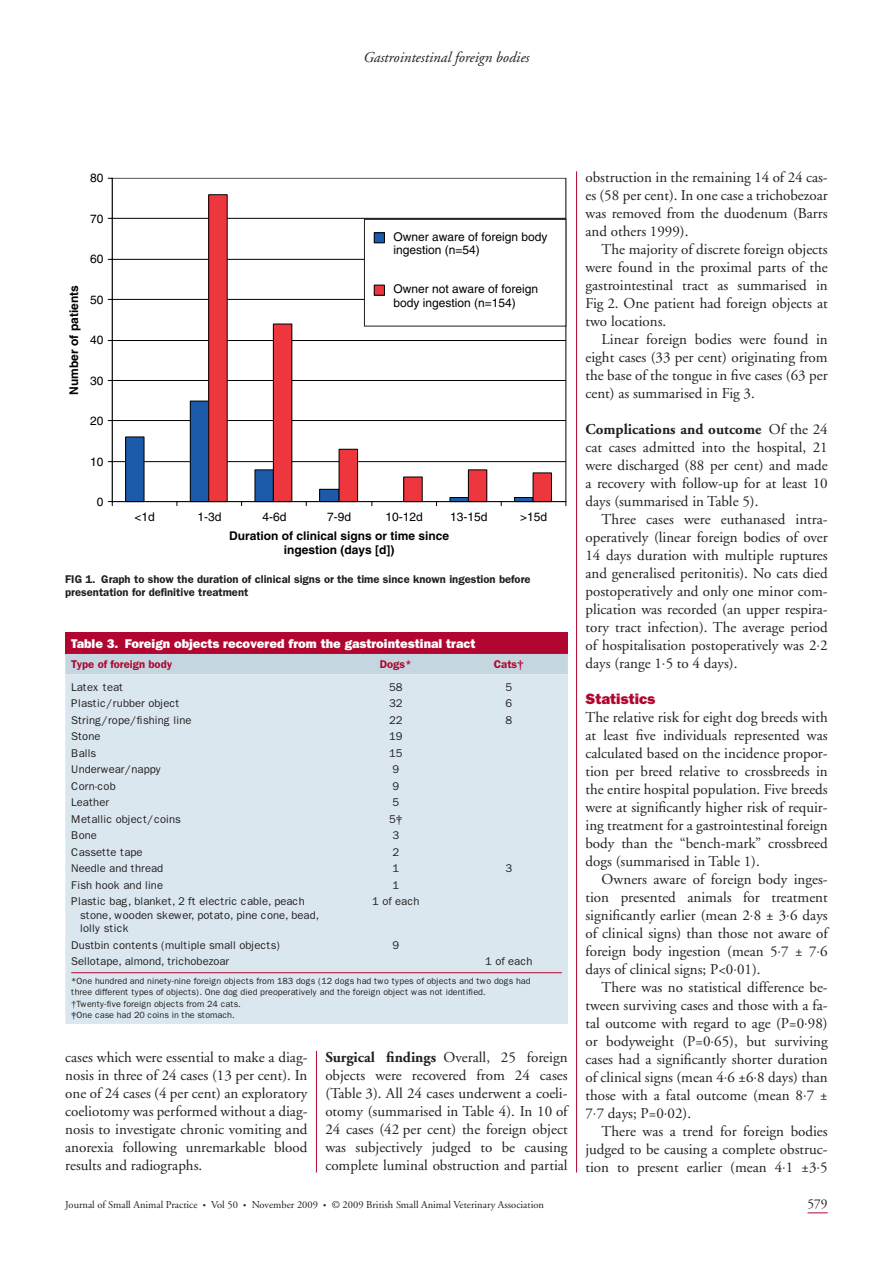
<style>
.page{position:relative;width:893px;height:1263px;background:#fff}
.page>*{position:absolute;margin:0;border:0;box-sizing:border-box;transform-origin:0 0}
.t1{font:15px/18px "Adobe Garamond";color:#231f20;text-align:justify}
.t2{font:italic 15px "Adobe Garamond";color:#231f20}
.t3{font:800 15px "Franklin Gothic";color:#b00630}
.t4{font:13.5px "Adobe Garamond";color:#231f20}
.t5{font:800 12.75px "Franklin Gothic";color:#fff}
.t6{font:12px/13.5px "Helvetica";color:#000}
.t7{font:700 12px/13.5px "Helvetica";color:#000;text-align:center}
.t8{font:11.25px/13.5px "Franklin Gothic";color:#231f20}
.t9{font:600 11.25px/13.5px "Franklin Gothic";color:#231f20}
.t10{font:600 11.25px "Franklin Gothic";color:#b00630}
.t11{font:10.5px "Adobe Garamond";color:#231f20}
.t12{font:9px/11.2px "Franklin Gothic";color:#231f20}
.s1{font-weight:700}
.s2{font-size:8.25px}
</style>
<div class="page">
<svg style="left:807px;top:1212px;width:21px;height:1px"></svg>
<hr style="left:576px;top:171px;width:1px;height:1001px;background:#b00630">
<svg style="left:107px;top:178px;width:459px;height:328px"></svg>
<div style="left:364px;top:219px;width:202px;height:107px;background:#fff"></div>
<div style="left:364px;top:219px;width:202px;height:107px;border:1px solid #231f20"></div>
<div style="left:374px;top:233px;width:10px;height:10px;background:#1b5baa"></div>
<div style="left:374px;top:232px;width:11px;height:11px;border:1px solid #000"></div>
<div style="left:374px;top:285px;width:10px;height:10px;background:#ee363e"></div>
<div style="left:374px;top:285px;width:11px;height:11px;border:1px solid #000"></div>
<div style="left:65px;top:632px;width:503px;height:22px;background:#b00630"></div>
<div style="left:65px;top:654px;width:503px;height:20px;background:#c4d7e1"></div>
<div style="left:65px;top:674px;width:503px;height:350px;background:#dae7ee"></div>
<hr style="left:71px;top:972px;width:491px;height:1px;background:#b00630">
<hr style="left:316px;top:1051px;width:1px;height:121px;background:#b00630">
<p class="t2" style="left:363px;top:51px;width:167px">Gastrointestinal foreign bodies</p>
<p class="t6" style="left:90px;top:173px;width:15px">80</p>
<p class="t6" style="left:90px;top:213px;width:15px">70</p>
<p class="t7" style="left:68px;top:395px;width:111px;rotate:-90deg">Number of patients</p>
<p class="t6" style="left:90px;top:254px;width:15px">60</p>
<p class="t6" style="left:90px;top:294px;width:15px">50</p>
<p class="t6" style="left:90px;top:334px;width:15px">40</p>
<p class="t6" style="left:90px;top:375px;width:15px">30</p>
<p class="t6" style="left:90px;top:415px;width:15px">20</p>
<p class="t6" style="left:90px;top:456px;width:15px">10</p>
<p class="t6" style="left:97px;top:496px;width:8px">0</p>
<p class="t6" style="left:394px;top:231px;width:156px">Owner aware of foreign body ingestion (n=54)</p>
<p class="t6" style="left:393px;top:283px;width:146px">Owner not aware of foreign body ingestion (n=154)</p>
<p class="t6" style="left:135px;top:511px;width:22px">&lt;1d</p>
<p class="t6" style="left:198px;top:511px;width:26px">1-3d</p>
<p class="t6" style="left:262px;top:511px;width:26px">4-6d</p>
<p class="t6" style="left:327px;top:511px;width:26px">7-9d</p>
<p class="t6" style="left:385px;top:511px;width:39px">10-12d</p>
<p class="t6" style="left:450px;top:511px;width:39px">13-15d</p>
<p class="t6" style="left:520px;top:511px;width:29px">&gt;15d</p>
<p class="t7" style="left:229px;top:530px;width:222px">Duration of clinical signs or time since ingestion (days [d])</p>
<p class="t9" style="left:65px;top:573px;width:467px">FIG 1. Graph to show the duration of clinical signs or the time since known ingestion before presentation for definitive treatment</p>
<p class="t5" style="left:71px;top:639px;width:406px">Table 3. Foreign objects recovered from the gastrointestinal tract</p>
<p class="t10" style="left:71px;top:661px;width:102px">Type of foreign body</p>
<p class="t10" style="left:380px;top:661px;width:34px">Dogs*</p>
<p class="t10" style="left:494px;top:661px;width:32px">Cats†</p>
<p class="t8" style="left:71px;top:681px;width:54px">Latex teat</p>
<p class="t8" style="left:389px;top:681px;width:15px">58</p>
<p class="t8" style="left:505px;top:681px;width:8px">5</p>
<p class="t8" style="left:71px;top:698px;width:110px">Plastic/rubber object</p>
<p class="t8" style="left:389px;top:698px;width:15px">32</p>
<p class="t8" style="left:505px;top:698px;width:8px">6</p>
<p class="t8" style="left:71px;top:714px;width:122px">String/rope/fishing line</p>
<p class="t8" style="left:389px;top:714px;width:15px">22</p>
<p class="t8" style="left:505px;top:714px;width:8px">8</p>
<p class="t8" style="left:71px;top:731px;width:31px">Stone</p>
<p class="t8" style="left:389px;top:731px;width:15px">19</p>
<p class="t8" style="left:71px;top:747px;width:26px">Balls</p>
<p class="t8" style="left:389px;top:747px;width:15px">15</p>
<p class="t8" style="left:71px;top:764px;width:91px">Underwear/nappy</p>
<p class="t8" style="left:392px;top:764px;width:8px">9</p>
<p class="t8" style="left:71px;top:780px;width:46px">Corn-cob</p>
<p class="t8" style="left:392px;top:780px;width:8px">9</p>
<p class="t8" style="left:71px;top:797px;width:40px">Leather</p>
<p class="t8" style="left:392px;top:797px;width:8px">5</p>
<p class="t8" style="left:71px;top:813px;width:111px">Metallic object/coins</p>
<p class="t8" style="left:389px;top:813px;width:15px">5‡</p>
<p class="t8" style="left:71px;top:830px;width:27px">Bone</p>
<p class="t8" style="left:392px;top:830px;width:8px">3</p>
<p class="t8" style="left:71px;top:846px;width:73px">Cassette tape</p>
<p class="t8" style="left:392px;top:846px;width:8px">2</p>
<p class="t8" style="left:71px;top:863px;width:94px">Needle and thread</p>
<p class="t8" style="left:392px;top:863px;width:8px">1</p>
<p class="t8" style="left:505px;top:863px;width:8px">3</p>
<p class="t8" style="left:71px;top:879px;width:93px">Fish hook and line</p>
<p class="t8" style="left:392px;top:879px;width:8px">1</p>
<p class="t8" style="left:80px;top:896px;width:240px;text-indent:-9px">Plastic bag, blanket, 2 ft electric cable, peach stone, wooden skewer, potato, pine cone, bead, lolly stick</p>
<p class="t8" style="left:372px;top:896px;width:49px">1 of each</p>
<p class="t8" style="left:71px;top:939px;width:211px">Dustbin contents (multiple small objects)</p>
<p class="t8" style="left:392px;top:939px;width:8px">9</p>
<p class="t8" style="left:71px;top:956px;width:160px">Sellotape, almond, trichobezoar</p>
<p class="t8" style="left:485px;top:956px;width:49px">1 of each</p>
<p class="t12" style="left:71px;top:976px;width:461px">*One hundred and ninety-nine foreign objects from 183 dogs (12 dogs had two types of objects and two dogs had three different types of objects). One dog died preoperatively and the foreign object was not identified. †Twenty-five foreign objects from 24 cats.<br>‡One case had 20 coins in the stomach.</p>
<p class="t1" style="left:65px;top:1049px;width:244px">cases which were essential to make a diag&shy;nosis in three of 24 cases (13 per cent). In one of 24 cases (4 per cent) an exploratory coeliotomy was performed without a diag&shy;nosis to investigate chronic vomiting and anorexia following unremarkable blood results and radiographs.</p>
<p class="t1" style="left:325px;top:1049px;width:244px"><span class="s1">Surgical findings</span> Overall, 25 foreign objects were recovered from 24 cases (Table 3). All 24 cases underwent a coeli&shy;otomy (summarised in Table 4). In 10 of 24 cases (42 per cent) the foreign object was subjectively judged to be causing complete luminal obstruction and partial</p>
<p class="t1" style="left:585px;top:170px;width:244px">obstruction in the remaining 14 of 24 cas&shy;es (58 per cent). In one case a trichobezoar was removed from the duodenum (Barrs and others 1999).</p>
<p class="t1" style="left:585px;top:242px;width:244px;text-indent:16px">The majority of discrete foreign objects were found in the proximal parts of the gastrointestinal tract as summarised in Fig 2. One patient had foreign objects at two locations.</p>
<p class="t1" style="left:585px;top:332px;width:244px;text-indent:16px">Linear foreign bodies were found in eight cases (33 per cent) originating from the base of the tongue in five cases (63 per cent) as summarised in Fig 3.</p>
<p class="t1" style="left:585px;top:422px;width:244px"><span class="s1">Complications and outcome</span> Of the 24 cat cases admitted into the hospital, 21 were discharged (88 per cent) and made a recovery with follow-up for at least 10 days (summarised in Table 5).</p>
<p class="t1" style="left:585px;top:512px;width:244px;text-indent:16px">Three cases were euthanased intra&shy;operatively (linear foreign bodies of over 14 days duration with multiple ruptures and generalised peritonitis). No cats died postoperatively and only one minor com&shy;plication was recorded (an upper respira&shy;tory tract infection). The average period of hospitalisation postoperatively was 2⋅2 days (range 1⋅5 to 4 days).</p>
<p class="t3" style="left:585px;top:694px;width:71px">Statistics</p>
<p class="t1" style="left:585px;top:710px;width:244px">The relative risk for eight dog breeds with at least five individuals represented was calculated based on the incidence propor&shy;tion per breed relative to crossbreeds in the entire hospital population. Five breeds were at significantly higher risk of requir&shy;ing treatment for a gastrointestinal foreign body than the “bench-mark” crossbreed dogs (summarised in Table 1).</p>
<p class="t1" style="left:585px;top:872px;width:244px;text-indent:16px">Owners aware of foreign body inges&shy;tion presented animals for treatment significantly earlier (mean 2⋅8 ± 3⋅6 days of clinical signs) than those not aware of foreign body ingestion (mean 5⋅7 ± 7⋅6 days of clinical signs; P&lt;0⋅01).</p>
<p class="t1" style="left:585px;top:980px;width:244px;text-indent:16px">There was no statistical difference be&shy;tween surviving cases and those with a fa&shy;tal outcome with regard to age (P=0⋅98) or bodyweight (P=0⋅65), but surviving cases had a significantly shorter duration of clinical signs (mean 4⋅6 ±6⋅8 days) than those with a fatal outcome (mean 8⋅7 ± 7⋅7 days; P=0⋅02).</p>
<p class="t1" style="left:585px;top:1124px;width:244px;text-indent:16px">There was a trend for foreign bodies judged to be causing a complete obstruc&shy;tion to present earlier (mean 4⋅1 ±3⋅5</p>
<p class="t11" style="left:65px;top:1201px;width:480px">Journal of Small Animal Practice <span class="s2">•</span> Vol 50 <span class="s2">•</span> November 2009 <span class="s2">•</span> © 2009 British Small Animal Veterinary Association</p>
<p class="t4" style="left:807px;top:1199px;width:22px">579</p>
</div>
